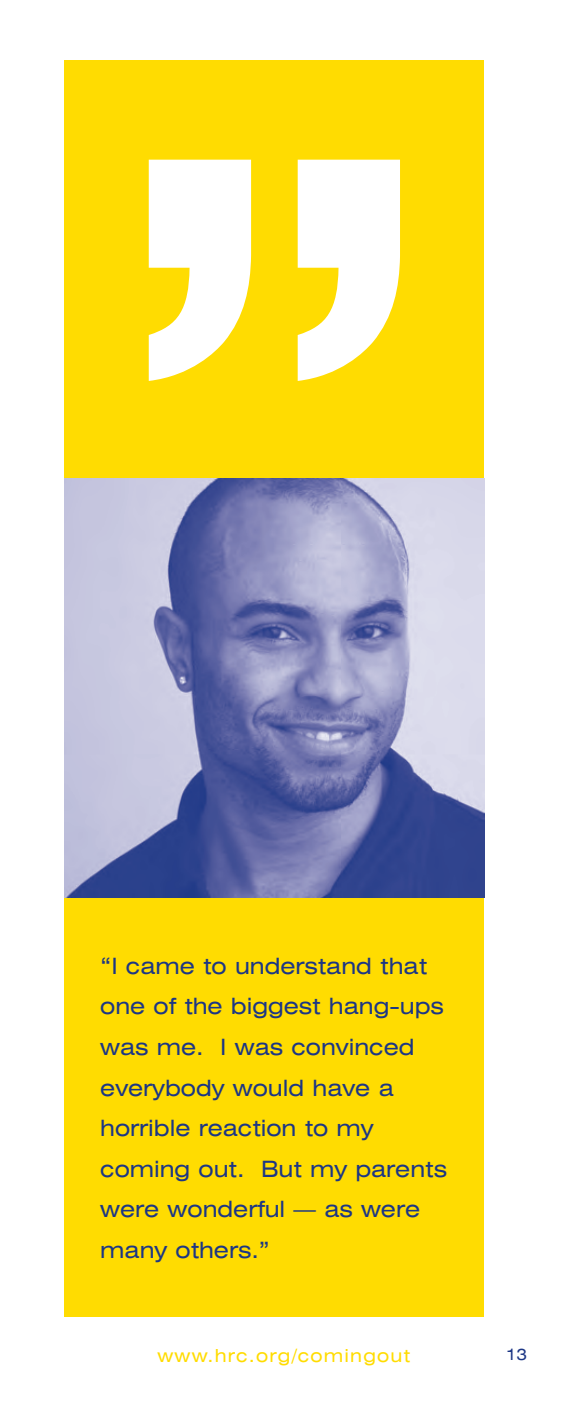
<style>
.page{position:relative;width:588px;height:1418px;background:#fff}
.page>*{position:absolute;margin:0;border:0;box-sizing:border-box;transform-origin:0 0}
.t1{font:expanded 22.5px/40.5px "Swiss 721 BT";color:#1c3685}
.t2{font:expanded 18px "Swiss 721 BT";letter-spacing:.065em;color:#ffdc01}
.t3{font:expanded 15.75px "Swiss 721 BT";color:#1c3685}
</style>
<div class="page">
<div style="left:65px;top:897px;width:419px;height:419px;background:#ffdc01"></div>
<div style="left:65px;top:61px;width:419px;height:419px;background:#ffdc01"></div>
<svg style="left:149px;top:160px;width:251px;height:221px;fill:#fff"></svg>
<img style="left:65px;top:479px;width:418px;height:418px">
<p class="t1" style="left:100px;top:947px;width:348px">“I came to understand that one of the biggest hang-ups was me. I was convinced everybody would have a horrible reaction to my coming out. But my parents were wonderful — as were many others.”</p>
<p class="t2" style="left:157px;top:1349px;width:254px">www.hrc.org/comingout</p>
<p class="t3" style="left:506px;top:1348px;width:22px">13</p>
</div>
